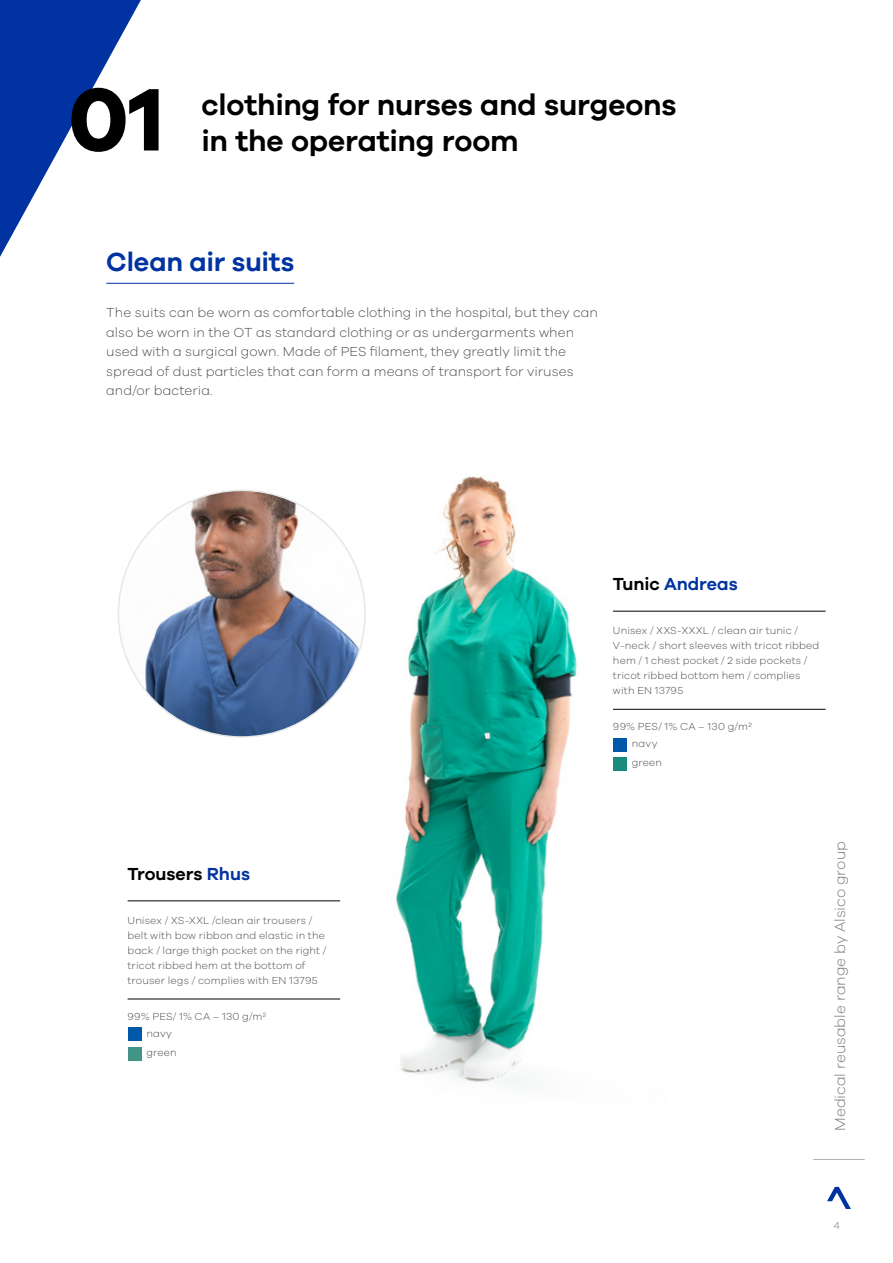
<style>
.page{position:relative;width:893px;height:1263px;background:#fff}
.page>*{position:absolute;margin:0;border:0;box-sizing:border-box;transform-origin:0 0}
.t1{font:700 91.5px "Galano Grotesque";color:#000}
.t2{font:600 30px/36px "Galano Grotesque";letter-spacing:-.005em;color:#000}
.t3{font:600 27px "Galano Grotesque";letter-spacing:-.01em;color:#0033a1}
.t4{font:600 18px "Galano Grotesque";letter-spacing:-.01em;color:#0033a1}
.t5{font:600 18px "Galano Grotesque";letter-spacing:-.005em;color:#000}
.t6{font:300 15.15px "Galano Grotesque";letter-spacing:-.01em;color:#77787b}
.t7{font:300 13.5px/19.5px "Galano Grotesque";letter-spacing:.005em;color:#4d4d4f}
.t8{font:300 10.5px/15px "Galano Grotesque";letter-spacing:.015em;color:#4d4d4f}
.t9{font:300 10.5px "Galano Grotesque";color:#77787b}
.s1{color:#0033a1}
.s2{color:#000}
</style>
<div class="page">
<svg style="left:827px;top:1187px;width:24px;height:22px"></svg>
<hr style="left:813px;top:1159px;width:52px;height:1px;background:#b1b4b6">
<img style="left:318px;top:476px;width:349px;height:610px">
<hr style="left:613px;top:611px;width:213px;height:1px;background:#000">
<hr style="left:613px;top:709px;width:213px;height:1px;background:#000">
<div style="left:613px;top:738px;width:14px;height:14px;background:#0058a9"></div>
<div style="left:613px;top:757px;width:14px;height:14px;background:#1a8c7d"></div>
<hr style="left:128px;top:900px;width:212px;height:1px;background:#000">
<hr style="left:128px;top:998px;width:212px;height:1px;background:#000">
<div style="left:128px;top:1027px;width:13px;height:14px;background:#0058a9"></div>
<div style="left:128px;top:1047px;width:13px;height:14px;background:#419486"></div>
<img style="left:118px;top:490px;width:247px;height:247px;border-radius:123px">
<svg style="left:0;top:0;width:141px;height:257px"></svg>
<hr style="left:106px;top:283px;width:188px;height:1px;background:#0033a1">
<h1 class="t1" style="left:68px;top:63px;width:98px">01</h1>
<h2 class="t2" style="left:202px;top:85px;width:477px">clothing for nurses and surgeons in the operating room</h2>
<h3 class="t3" style="left:106px;top:246px;width:189px">Clean air suits</h3>
<p class="t7" style="left:106px;top:302px;width:493px">The suits can be worn as comfortable clothing in the hospital, but they can also be worn in the OT as standard clothing or as undergarments when used with a surgical gown. Made of PES filament, they greatly limit the spread of dust particles that can form a means of transport for viruses and/or bacteria.</p>
<h3 class="t5" style="left:128px;top:862px;width:124px">Trousers <span class="s1">Rhus</span></h3>
<p class="t8" style="left:128px;top:913px;width:200px">Unisex / XS-XXL /clean air trousers / belt with bow ribbon and elastic in the back / large thigh pocket on the right / tricot ribbed hem at the bottom of trouser legs / complies with EN 13795</p>
<p class="t8" style="left:146px;top:1008px;width:121px;line-height:16.5px;text-indent:-19px">99% PES/ 1% CA – 130 g/m<sup>2 </sup>navy</p>
<p class="t8" style="left:146px;top:1045px;width:32px">green</p>
<h3 class="t4" style="left:613px;top:573px;width:126px"><span class="s2">Tunic</span> Andreas</h3>
<p class="t8" style="left:613px;top:623px;width:208px">Unisex / XXS-XXXL / clean air tunic /<br>V-neck / short sleeves with tricot ribbed hem / 1 chest pocket / 2 side pockets / tricot ribbed bottom hem / complies with EN 13795</p>
<p class="t8" style="left:632px;top:718px;width:121px;line-height:16.5px;text-indent:-19px">99% PES/ 1% CA – 130 g/m<sup>2 </sup>navy</p>
<p class="t8" style="left:632px;top:755px;width:32px">green</p>
<h3 class="t6" style="left:831px;top:1131px;width:291px;rotate:-90deg">Medical reusable range by Alsico group</h3>
<p class="t9" style="left:834px;top:1219px;width:8px">4</p>
</div>
